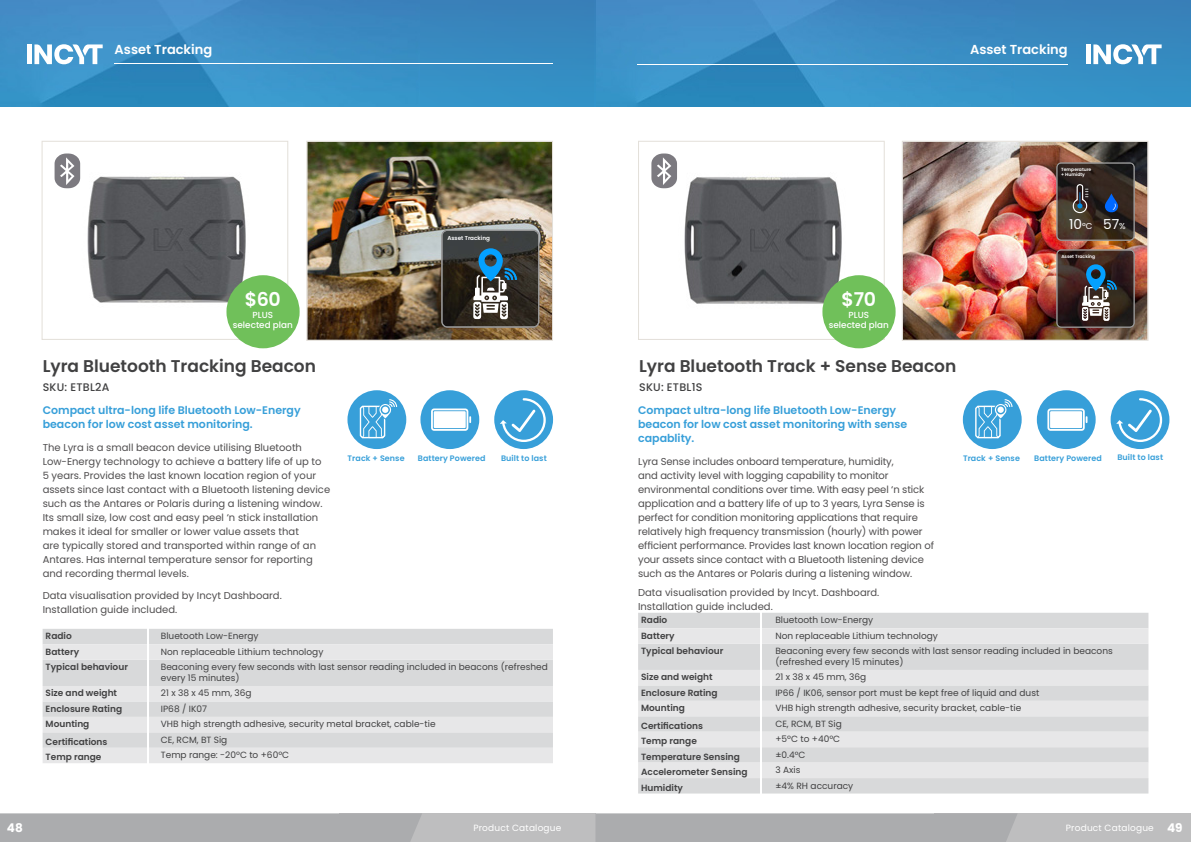
<style>
.page{position:relative;width:1191px;height:842px;background:#fff}
.page>*{position:absolute;margin:0;border:0;box-sizing:border-box;transform-origin:0 0}
.t1{font:600 19px "Poppins";color:#fff}
.t2{font:600 17px "Poppins";color:#414142}
.t3{font:13.7px "Poppins";color:#fff}
.t4{font:600 13px "Poppins";color:#fff}
.t5{font:700 12px "Poppins";color:#fff}
.t6{font:600 11px/14px "Poppins";color:#379fd9}
.t7{font:500 11px "Poppins";letter-spacing:.02em;color:#414142}
.t8{font:10px/14px "Poppins";color:#4f4d4e}
.t9{font:9px/10.8px "Poppins";color:#414142}
.t10{font:600 9px "Poppins";color:#414142}
.t11{font:9px "Poppins";letter-spacing:.02em;color:#fff}
.t12{font:500 8.8px/10px "Poppins";color:#fff;text-align:center}
.t13{font:600 7.9px "Poppins";letter-spacing:.01em;color:#379fd9}
.t14{font:600 5.7px "Poppins";color:#fff}
.t15{font:600 4.5px/5.4px "Poppins";color:#fff}
.s1{font-size:8.6px}
.s2{font-weight:700;font-size:12px}
</style>
<div class="page">
<img style="left:0;top:0;width:1191px;height:107px">
<hr style="left:595px;top:0;width:1px;height:107px;background:#358ac1">
<div style="left:339px;top:813px;width:256px;height:29px;background:#bebebf"></div>
<div style="left:934px;top:813px;width:257px;height:29px;background:#bebebf"></div>
<div style="left:0;top:813px;width:422px;height:29px;background:#abacae"></div>
<div style="left:595px;top:813px;width:422px;height:29px;background:#abacae"></div>
<hr style="left:637px;top:64px;width:430px;height:1px;background:#fff">
<hr style="left:115px;top:63px;width:438px;height:1px;background:#fff">
<hr style="left:27px;top:44px;width:4px;height:20px;background:#fff">
<svg style="left:34px;top:44px;width:69px;height:20px"></svg>
<div style="left:1085px;top:44px;width:5px;height:20px;background:#fff"></div>
<svg style="left:1093px;top:44px;width:68px;height:20px"></svg>
<svg style="left:638px;top:141px;width:246px;height:199px"></svg>
<img style="left:902px;top:141px;width:246px;height:200px">
<div style="left:638px;top:613px;width:510px;height:180px;background:#d8d9da"></div>
<svg style="left:638px;top:628px;width:510px;height:150px;background:#e0e0e1"></svg>
<hr style="left:761px;top:611px;width:1px;height:183px;background:#fff">
<svg style="left:651px;top:153px;width:26px;height:35px"></svg>
<img style="left:306px;top:141px;width:247px;height:200px">
<svg style="left:42px;top:141px;width:246px;height:199px"></svg>
<div style="left:43px;top:629px;width:510px;height:15px;background:#d8d9da"></div>
<svg style="left:43px;top:644px;width:510px;height:119px;background:#e0e0e1"></svg>
<hr style="left:147px;top:627px;width:1px;height:139px;background:#fff">
<div style="left:494px;top:390px;width:59px;height:59px;background:#379fd9;border-radius:50%"></div>
<svg style="left:500px;top:398px;width:46px;height:44px"></svg>
<div style="left:1110px;top:390px;width:59px;height:59px;background:#379fd9;border-radius:50%"></div>
<svg style="left:1116px;top:398px;width:46px;height:44px"></svg>
<div style="left:347px;top:390px;width:59px;height:59px;background:#379fd9;border-radius:50%"></div>
<svg style="left:360px;top:399px;width:37px;height:39px"></svg>
<div style="left:963px;top:390px;width:58px;height:59px;background:#379fd9;border-radius:50%"></div>
<svg style="left:975px;top:399px;width:37px;height:39px"></svg>
<div style="left:420px;top:390px;width:59px;height:59px;background:#379fd9;border-radius:50%"></div>
<svg style="left:431px;top:408px;width:40px;height:23px"></svg>
<div style="left:1036px;top:390px;width:59px;height:59px;background:#379fd9;border-radius:50%"></div>
<svg style="left:1047px;top:408px;width:40px;height:23px"></svg>
<svg style="left:55px;top:153px;width:25px;height:35px"></svg>
<svg style="left:441px;top:229px;width:98px;height:99px;background:#434949"></svg>
<svg style="left:1056px;top:249px;width:78px;height:79px;background:#463f40"></svg>
<svg style="left:1056px;top:162px;width:78px;height:79px;background:#3c3431"></svg>
<div style="left:226px;top:275px;width:74px;height:73px;background:#70c05a;border-radius:50%"></div>
<div style="left:822px;top:275px;width:73px;height:73px;background:#70c05a;border-radius:50%"></div>
<h3 class="t4" style="left:115px;top:42px;width:99px">Asset Tracking</h3>
<h3 class="t4" style="left:970px;top:42px;width:99px">Asset Tracking</h3>
<p class="t15" style="left:1061px;top:167px;width:32px">Temperature + Humidty</p>
<h1 class="t1" style="left:245px;top:288px;width:38px">$60</h1>
<p class="t12" style="left:233px;top:310px;width:62px">PLUS selected plan</p>
<h2 class="t2" style="left:43px;top:356px;width:275px">Lyra Bluetooth Tracking Beacon</h2>
<p class="t7" style="left:43px;top:380px;width:68px">SKU: ETBL2A</p>
<p class="t14" style="left:447px;top:235px;width:44px">Asset Tracking</p>
<h1 class="t1" style="left:841px;top:288px;width:36px">$70</h1>
<p class="t12" style="left:828px;top:310px;width:62px">PLUS selected plan</p>
<h2 class="t2" style="left:639px;top:356px;width:319px">Lyra Bluetooth Track + Sense Beacon</h2>
<p class="t7" style="left:639px;top:380px;width:65px">SKU: ETBL1S</p>
<h3 class="t3" style="left:1069px;top:217px;width:58px">10<span class="s1">ºC</span> 57<span class="s1">%</span></h3>
<p class="t15" style="left:1061px;top:254px;width:35px">Asset Tracking</p>
<p class="t6" style="left:43px;top:403px;width:259px">Compact ultra-long life Bluetooth Low-Energy beacon for low cost asset monitoring.</p>
<p class="t8" style="left:43px;top:440px;width:289px">The Lyra is a small beacon device utilising Bluetooth Low-Energy technology to achieve a battery life of up to 5 years. Provides the last known location region of your assets since last contact with a Bluetooth listening device such as the Antares or Polaris during a listening window.<br>Its small size, low cost and easy peel ‘n stick installation makes it ideal for smaller or lower value assets that<br>are typically stored and transported within range of an Antares. Has internal temperature sensor for reporting and recording thermal levels.</p>
<p class="t8" style="left:43px;top:589px;width:241px">Data visualisation provided by Incyt Dashboard.<br>Installation guide included.</p>
<p class="t10" style="left:46px;top:631px;width:28px">Radio</p>
<p class="t9" style="left:161px;top:631px;width:99px">Bluetooth Low-Energy</p>
<p class="t10" style="left:46px;top:646px;width:35px">Battery</p>
<p class="t9" style="left:161px;top:646px;width:164px">Non replaceable Lithium technology</p>
<p class="t10" style="left:46px;top:662px;width:84px">Typical behaviour</p>
<p class="t9" style="left:161px;top:662px;width:388px">Beaconing every few seconds with last sensor reading included in beacons (refreshed every 15 minutes)</p>
<p class="t10" style="left:46px;top:688px;width:73px">Size and weight</p>
<p class="t9" style="left:161px;top:688px;width:92px">21 x 38 x 45 mm, 36g</p>
<p class="t10" style="left:46px;top:703px;width:78px">Enclosure Rating</p>
<p class="t9" style="left:161px;top:703px;width:48px">IP68 / IK07</p>
<p class="t10" style="left:46px;top:719px;width:45px">Mounting</p>
<p class="t9" style="left:161px;top:719px;width:276px">VHB high strength adhesive, security metal bracket, cable-tie</p>
<p class="t10" style="left:46px;top:736px;width:63px">Certifications</p>
<p class="t9" style="left:161px;top:734px;width:68px">CE, RCM, BT Sig</p>
<p class="t10" style="left:46px;top:752px;width:57px">Temp range</p>
<p class="t9" style="left:161px;top:750px;width:130px">Temp range: -20ºC to +60ºC</p>
<p class="t6" style="left:638px;top:403px;width:271px">Compact ultra-long life Bluetooth Low-Energy beacon for low cost asset monitoring with sense capablity.</p>
<p class="t8" style="left:638px;top:454px;width:297px">Lyra Sense includes onboard temperature, humidity,<br>and activity level with logging capability to monitor environmental conditions over time. With easy peel ‘n stick application and a battery life of up to 3 years, Lyra Sense is perfect for condition monitoring applications that require relatively high frequency transmission (hourly) with power efficient performance. Provides last known location region of your assets since contact with a Bluetooth listening device such as the Antares or Polaris during a listening window.</p>
<p class="t8" style="left:638px;top:586px;width:243px">Data visualisation provided by Incyt. Dashboard.<br>Installation guide included.</p>
<p class="t10" style="left:641px;top:615px;width:28px">Radio</p>
<p class="t9" style="left:775px;top:615px;width:99px">Bluetooth Low-Energy</p>
<p class="t10" style="left:641px;top:630px;width:35px">Battery</p>
<p class="t9" style="left:775px;top:630px;width:164px">Non replaceable Lithium technology</p>
<p class="t10" style="left:641px;top:646px;width:84px">Typical behaviour</p>
<p class="t9" style="left:775px;top:646px;width:339px">Beaconing every few seconds with last sensor reading included in beacons (refreshed every 15 minutes)</p>
<p class="t10" style="left:641px;top:672px;width:73px">Size and weight</p>
<p class="t9" style="left:775px;top:672px;width:92px">21 x 38 x 45 mm, 36g</p>
<p class="t10" style="left:641px;top:687px;width:78px">Enclosure Rating</p>
<p class="t9" style="left:775px;top:687px;width:265px">IP66 / IK06, sensor port must be kept free of liquid and dust</p>
<p class="t10" style="left:641px;top:703px;width:45px">Mounting</p>
<p class="t9" style="left:775px;top:703px;width:247px">VHB high strength adhesive, security bracket, cable-tie</p>
<p class="t10" style="left:641px;top:720px;width:63px">Certifications</p>
<p class="t9" style="left:775px;top:718px;width:68px">CE, RCM, BT Sig</p>
<p class="t10" style="left:641px;top:736px;width:57px">Temp range</p>
<p class="t9" style="left:775px;top:734px;width:66px">+5ºC to +40ºC</p>
<p class="t10" style="left:641px;top:751px;width:100px">Temperature Sensing</p>
<p class="t9" style="left:775px;top:749px;width:32px">±0.4°C</p>
<p class="t10" style="left:641px;top:767px;width:108px">Accelerometer Sensing</p>
<p class="t9" style="left:775px;top:765px;width:26px">3 Axis</p>
<p class="t10" style="left:641px;top:782px;width:43px">Humidity</p>
<p class="t9" style="left:775px;top:780px;width:79px">±4% RH accuracy</p>
<p class="t13" style="left:348px;top:454px;width:58px">Track + Sense</p>
<p class="t13" style="left:418px;top:454px;width:69px">Battery Powered</p>
<p class="t13" style="left:501px;top:454px;width:47px">Built to last</p>
<p class="t13" style="left:963px;top:454px;width:58px">Track + Sense</p>
<p class="t13" style="left:1034px;top:454px;width:69px">Battery Powered</p>
<p class="t13" style="left:1117px;top:453px;width:47px">Built to last</p>
<p class="t5" style="left:7px;top:820px;width:17px">48</p>
<p class="t11" style="left:473px;top:823px;width:89px">Product Catalogue</p>
<p class="t11" style="left:1065px;top:823px;width:118px">Product Catalogue <span class="s2">49</span></p>
</div>
